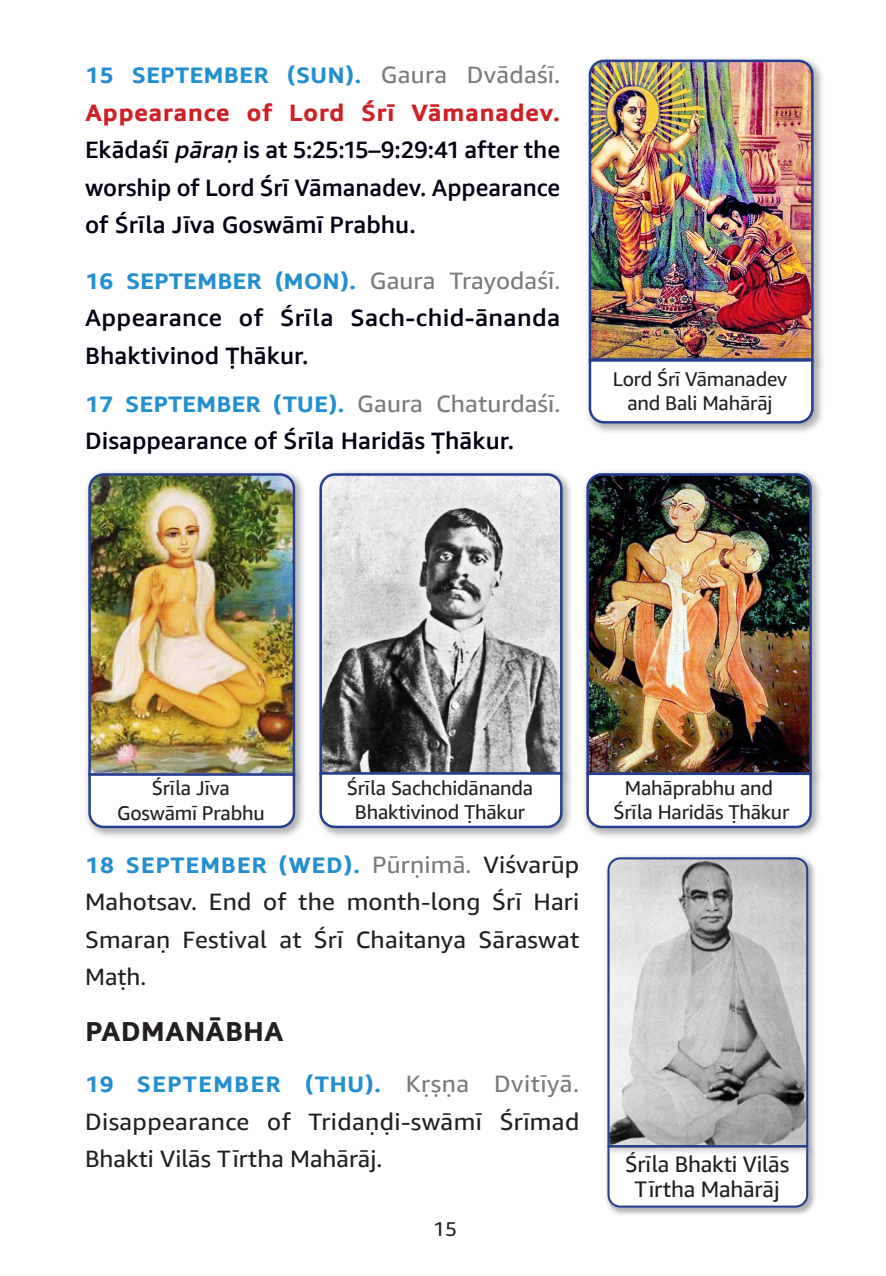
<style>
.page{position:relative;width:886px;height:1276px;background:#fff}
.page>*{position:absolute;margin:0;border:0;box-sizing:border-box;transform-origin:0 0}
.Month_secondary{font:700 27.5px "Ember Math";color:#231f20}
.English_text{font:500 23.75px/37.5px "Ember Math";color:#000111;text-align:justify}
.English_text-2{font:23.75px/37.5px "Ember Math";letter-spacing:.01em;color:#231f20;text-align:justify}
.English_text-3{font:700 22.5px "Ember Math";letter-spacing:.005em;color:#238fcf}
.English_text-4{font:700 22.5px "Ember Math";letter-spacing:.025em;color:#238fcf}
.English_text-5{font:700 22.5px "Ember Math";letter-spacing:.045em;color:#238fcf}
.t1{font:22.5px "Ember Math";letter-spacing:-.01em;color:#231f20}
.t2{font:20px/24.2px "Ember Math";letter-spacing:-.01em;color:#231f20;text-align:center}
.s1{font-weight:400;font-size:23.75px;color:#787a7d}
.s2{font-weight:700;color:#cf2026}
.s3{font-style:italic}
.s4{font-weight:400;font-size:23.75px;color:#231f20}
</style>
<div class="page">
<div style="left:584px;top:55px;width:241px;height:316px;background:#787a7d;opacity:.36"></div>
<img style="left:587px;top:58px;width:228px;height:297px">
<div style="left:584px;top:355px;width:241px;height:79px;background:#787a7d;opacity:.36"></div>
<svg style="left:587px;top:358px;width:228px;height:67px"></svg>
<div style="left:315px;top:469px;width:259px;height:317px;background:#787a7d;opacity:.36"></div>
<svg style="left:318px;top:472px;width:246px;height:296px;background:#a9aaaa"></svg>
<div style="left:315px;top:768px;width:259px;height:71px;background:#787a7d;opacity:.36"></div>
<svg style="left:318px;top:771px;width:246px;height:58px"></svg>
<div style="left:84px;top:469px;width:222px;height:318px;background:#787a7d;opacity:.36"></div>
<img style="left:87px;top:472px;width:209px;height:297px">
<div style="left:84px;top:769px;width:222px;height:70px;background:#787a7d;opacity:.36"></div>
<svg style="left:87px;top:772px;width:209px;height:57px"></svg>
<div style="left:582px;top:469px;width:240px;height:317px;background:#787a7d;opacity:.36"></div>
<img style="left:585px;top:472px;width:228px;height:296px">
<div style="left:582px;top:768px;width:240px;height:71px;background:#787a7d;opacity:.36"></div>
<svg style="left:585px;top:771px;width:228px;height:58px"></svg>
<div style="left:604px;top:1142px;width:213px;height:74px;background:#787a7d;opacity:.36"></div>
<svg style="left:606px;top:1155px;width:203px;height:53px"></svg>
<div style="left:604px;top:854px;width:213px;height:301px;background:#787a7d;opacity:.36"></div>
<svg style="left:606px;top:856px;width:203px;height:292px;background:#bababb"></svg>
<p class="English_text-3" style="left:85px;top:61px;width:477px">15 SEPTEMBER (SUN). <span class="s1">Gaura Dvādaśī.</span></p>
<p class="English_text" style="left:85px;top:93px;width:477px"><span class="s2">Appearance of Lord Śrī Vāmanadev.<br></span>Ekādaśī <span class="s3">pāraṇ</span> is at 5:25:15–9:29:41 after the worship of Lord Śrī Vāmanadev. Appearance of Śrīla Jīva Goswāmī Prabhu.</p>
<p class="English_text-3" style="left:85px;top:266px;width:477px">16 SEPTEMBER (MON). <span class="s1">Gaura Trayodaśī.</span></p>
<p class="English_text" style="left:85px;top:298px;width:477px">Appearance of Śrīla Sach-chid-ānanda<br>Bhaktivinod Ṭhākur.</p>
<p class="English_text-3" style="left:85px;top:389px;width:477px">17 SEPTEMBER (TUE). <span class="s1">Gaura Chaturdaśī.</span></p>
<p class="English_text" style="left:85px;top:422px;width:431px">Disappearance of Śrīla Haridās Ṭhākur.</p>
<p class="t2" style="left:613px;top:366px;width:176px">Lord Śrī Vāmanadev</p>
<p class="t2" style="left:627px;top:390px;width:146px">and Bali Mahārāj</p>
<p class="t2" style="left:152px;top:775px;width:79px">Śrīla Jīva</p>
<p class="t2" style="left:117px;top:800px;width:149px">Goswāmī Prabhu</p>
<p class="t2" style="left:347px;top:775px;width:188px">Śrīla Sachchidānanda<br>Bhaktivinod Ṭhākur</p>
<p class="English_text-4" style="left:85px;top:850px;width:496px">18 SEPTEMBER (WED). <span class="s1">Pūrṇimā.</span> <span class="s4">Viśvarūp</span></p>
<p class="English_text-2" style="left:85px;top:882px;width:496px">Mahotsav. End of the month-long Śrī Hari Smaraṇ Festival at Śrī Chaitanya Sāraswat Maṭh.</p>
<p class="Month_secondary" style="left:85px;top:1013px;width:200px">PADMANĀBHA</p>
<p class="English_text-5" style="left:85px;top:1069px;width:495px">19 SEPTEMBER (THU). <span class="s1">Kṛṣṇa Dvitīyā.</span></p>
<p class="English_text-2" style="left:85px;top:1102px;width:496px">Disappearance of Tridaṇḍi-swāmī Śrīmad<br>Bhakti Vilās Tīrtha Mahārāj.</p>
<p class="t2" style="left:433px;top:1215px;width:26px">15</p>
<p class="t2" style="left:625px;top:775px;width:150px">Mahāprabhu and</p>
<p class="t2" style="left:613px;top:799px;width:177px">Śrīla Haridās Ṭhākur</p>
<p class="t1" style="left:625px;top:1148px;width:166px">Śrīla Bhakti Vilās</p>
<p class="t1" style="left:634px;top:1173px;width:147px">Tīrtha Mahārāj</p>
</div>
